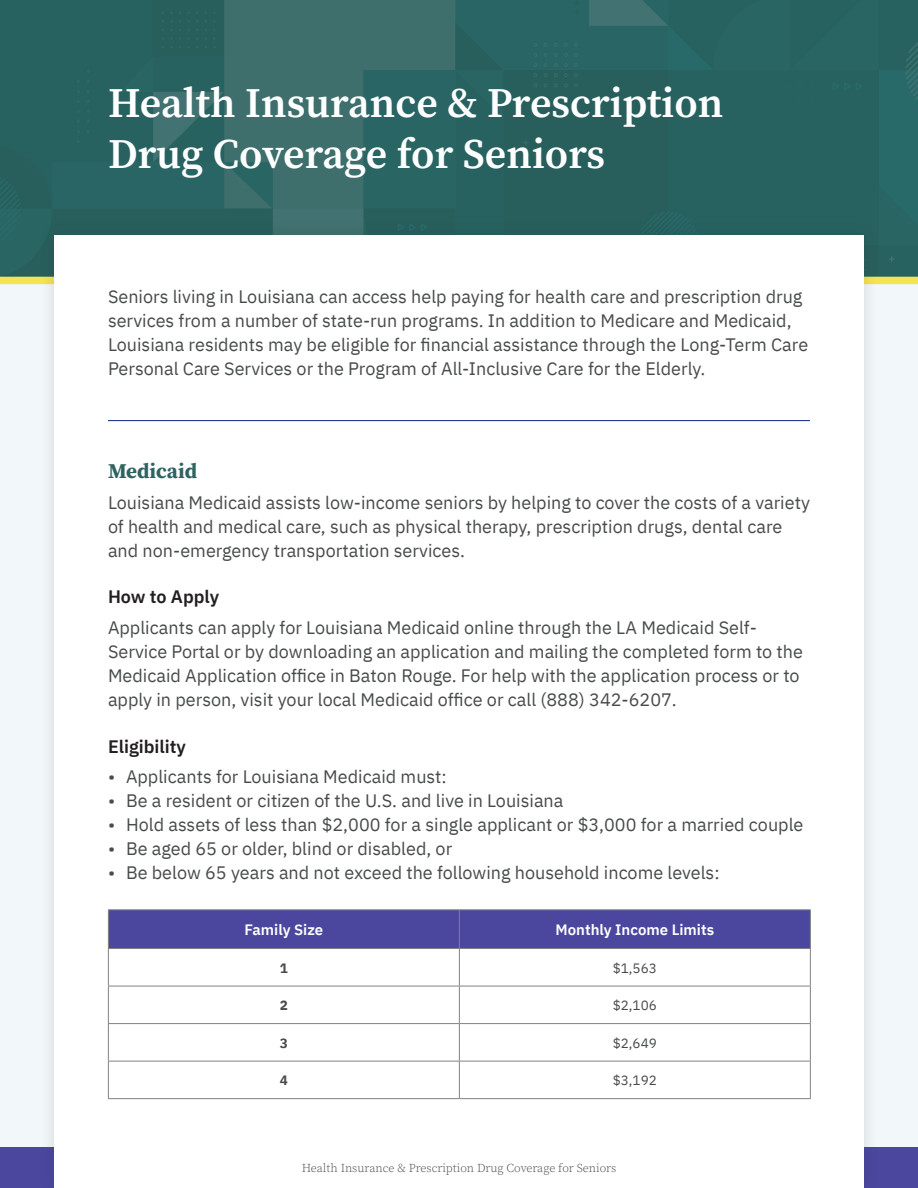
<style>
.page{position:relative;width:918px;height:1188px;background:#f2f7f9}
.page>*{position:absolute;margin:0;border:0;box-sizing:border-box;transform-origin:0 0}
.t1{font:600 42px/50.4px "Source Serif Pro";color:#fff}
.t2{font:700 21px "Source Serif Pro";color:#2d6361}
.t3{font:18px/24px "IBM Plex Sans";color:#474b49}
.t4{font:600 18px "IBM Plex Sans";color:#231f20}
.t5{font:600 15px "IBM Plex Sans";color:#fff}
.t6{font:13.5px "IBM Plex Sans";color:#474b49}
.t7{font:700 13.5px "IBM Plex Sans";color:#474b49}
.t8{font:300 12px "Source Serif Pro";color:#474b49}
</style>
<div class="page">
<svg style="left:0;top:0;width:918px;height:277px;background:#2c6462"></svg>
<div style="left:0;top:277px;width:918px;height:7px;background:#f5e353"></div>
<div style="left:0;top:1148px;width:918px;height:40px;background:#4b479f"></div>
<div style="left:39px;top:220px;width:841px;height:968px;background:#231f20;opacity:.15"></div>
<div style="left:54px;top:235px;width:810px;height:953px;background:#fff"></div>
<div style="left:109px;top:910px;width:701px;height:38px;background:#4b479f"></div>
<hr style="left:459px;top:910px;width:1px;height:38px;background:#808284">
<hr style="left:459px;top:949px;width:1px;height:37px;background:#808284">
<hr style="left:108px;top:986px;width:351px;height:1px;background:#808284">
<hr style="left:459px;top:986px;width:352px;height:1px;background:#808284">
<hr style="left:459px;top:986px;width:1px;height:37px;background:#808284">
<hr style="left:108px;top:1023px;width:351px;height:1px;background:#808284">
<hr style="left:459px;top:1023px;width:352px;height:1px;background:#808284">
<hr style="left:459px;top:1024px;width:1px;height:37px;background:#808284">
<hr style="left:108px;top:1061px;width:351px;height:1px;background:#808284">
<hr style="left:459px;top:1061px;width:352px;height:1px;background:#808284">
<hr style="left:459px;top:1061px;width:1px;height:37px;background:#808284">
<hr style="left:108px;top:1098px;width:351px;height:1px;background:#808284">
<hr style="left:459px;top:1098px;width:352px;height:1px;background:#808284">
<hr style="left:108px;top:949px;width:1px;height:37px;background:#808284">
<hr style="left:810px;top:949px;width:1px;height:37px;background:#808284">
<hr style="left:108px;top:986px;width:1px;height:37px;background:#808284">
<hr style="left:810px;top:986px;width:1px;height:37px;background:#808284">
<hr style="left:108px;top:1024px;width:1px;height:37px;background:#808284">
<hr style="left:810px;top:1024px;width:1px;height:37px;background:#808284">
<hr style="left:108px;top:1061px;width:1px;height:37px;background:#808284">
<hr style="left:810px;top:1061px;width:1px;height:37px;background:#808284">
<hr style="left:108px;top:909px;width:351px;height:1px;background:#808284">
<hr style="left:108px;top:910px;width:1px;height:38px;background:#808284">
<hr style="left:459px;top:909px;width:352px;height:1px;background:#808284">
<hr style="left:810px;top:910px;width:1px;height:38px;background:#808284">
<hr style="left:108px;top:948px;width:351px;height:1px;background:#808284">
<hr style="left:459px;top:948px;width:352px;height:1px;background:#808284">
<hr style="left:108px;top:420px;width:702px;height:1px;background:#253f8e">
<h1 class="t1" style="left:108px;top:78px;width:617px">Health Insurance &amp; Prescription<br>Drug Coverage for Seniors</h1>
<p class="t3" style="left:108px;top:284px;width:702px">Seniors living in Louisiana can access help paying for health care and prescription drug services from a number of state-run programs. In addition to Medicare and Medicaid, Louisiana residents may be eligible for financial assistance through the Long-Term Care Personal Care Services or the Program of All-Inclusive Care for the Elderly.</p>
<p class="t2" style="left:108px;top:457px;width:91px">Medicaid</p>
<p class="t3" style="left:108px;top:489px;width:704px">Louisiana Medicaid assists low-income seniors by helping to cover the costs of a variety of health and medical care, such as physical therapy, prescription drugs, dental care and non-emergency transportation services.</p>
<p class="t4" style="left:108px;top:583px;width:113px">How to Apply</p>
<p class="t3" style="left:108px;top:614px;width:697px">Applicants can apply for Louisiana Medicaid online through the LA Medicaid Self-Service Portal or by downloading an application and mailing the completed form to the Medicaid Application office in Baton Rouge. For help with the application process or to apply in person, visit your local Medicaid office or call (888) 342-6207.</p>
<p class="t4" style="left:108px;top:732px;width:80px">Eligibility</p>
<p class="t3" style="left:108px;top:764px;width:340px">• Applicants for Louisiana Medicaid must:</p>
<p class="t3" style="left:108px;top:788px;width:457px">• Be a resident or citizen of the U.S. and live in Louisiana</p>
<p class="t3" style="left:108px;top:812px;width:697px">• Hold assets of less than $2,000 for a single applicant or $3,000 for a married couple</p>
<p class="t3" style="left:108px;top:836px;width:346px">• Be aged 65 or older, blind or disabled, or</p>
<p class="t3" style="left:108px;top:860px;width:613px">• Be below 65 years and not exceed the following household income levels:</p>
<p class="t5" style="left:245px;top:918px;width:80px">Family Size</p>
<p class="t5" style="left:556px;top:918px;width:160px">Monthly Income Limits</p>
<p class="t7" style="left:280px;top:957px;width:10px">1</p>
<p class="t6" style="left:613px;top:957px;width:46px">$1,563</p>
<p class="t7" style="left:280px;top:995px;width:10px">2</p>
<p class="t6" style="left:613px;top:995px;width:46px">$2,106</p>
<p class="t7" style="left:280px;top:1032px;width:10px">3</p>
<p class="t6" style="left:613px;top:1033px;width:46px">$2,649</p>
<p class="t7" style="left:280px;top:1070px;width:10px">4</p>
<p class="t6" style="left:613px;top:1070px;width:46px">$3,192</p>
<p class="t8" style="left:302px;top:1160px;width:316px">Health Insurance &amp; Prescription Drug Coverage for Seniors</p>
</div>
